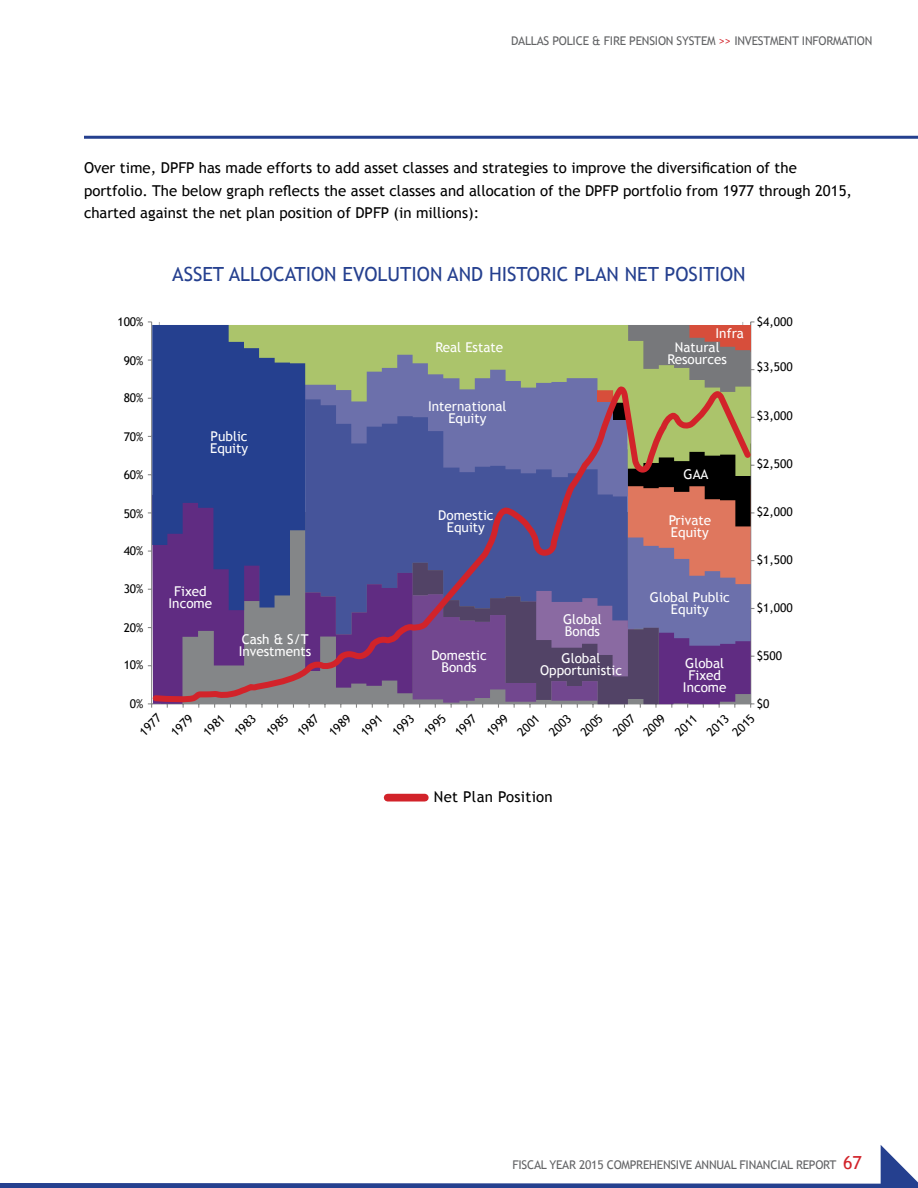
<style>
.page{position:relative;width:918px;height:1188px;background:#fff}
.page>*{position:absolute;margin:0;border:0;box-sizing:border-box;transform-origin:0 0}
.t1{font:19.5px "Trebuchet MS";color:#25408f}
.t2{font:15px/22.5px "Trebuchet MS";color:#000}
.t3{font:15px "Trebuchet MS";letter-spacing:.02em;color:#000}
.t4{font:13.5px/12px "Trebuchet MS";color:#fff;text-align:center}
.t5{font:12px "Trebuchet MS";color:#000}
.t6{font:12px "Trebuchet MS";letter-spacing:-.02em;color:#636466}
.s1{color:#d2232a}
.s2{font-size:18px;color:#d2232a}
</style>
<div class="page">
<svg style="left:0;top:1145px;width:918px;height:43px"></svg>
<div style="left:388px;top:794px;width:37px;height:8px;background:#d2232a"></div>
<svg style="left:149px;top:321px;width:606px;height:383px;background:#6a6387"></svg>
<hr style="left:84px;top:136px;width:834px;height:3px;background:#25408f">
<p class="t6" style="left:511px;top:34px;width:15px">Dallas</p>
<p class="t6" style="left:553px;top:34px;width:21px">Police</p>
<p class="t6" style="left:592px;top:34px;width:50px">&amp; Fire Pensi</p>
<p class="t6" style="left:658px;top:34px;width:32px">on System</p>
<p class="t6" style="left:719px;top:34px;width:27px"><span class="s1">&gt;&gt;</span> Investment</p>
<p class="t6" style="left:802px;top:34px;width:32px">informati</p>
<p class="t6" style="left:857px;top:34px;width:15px">on</p>
<p class="t2" style="left:84px;top:157px;width:770px">Over time, DPFP has made efforts to add asset classes and strategies to improve the diversification of the portfolio. The below graph reflects the asset classes and allocation of the DPFP portfolio from 1977 through 2015, charted against the net plan position of DPFP (in millions):</p>
<p class="t5" style="left:117px;top:314px;width:28px">100%</p>
<p class="t5" style="left:124px;top:353px;width:21px">90%</p>
<p class="t5" style="left:124px;top:391px;width:21px">80%</p>
<p class="t5" style="left:124px;top:430px;width:21px">70%</p>
<p class="t5" style="left:124px;top:467px;width:21px">60%</p>
<p class="t5" style="left:124px;top:506px;width:21px">50%</p>
<p class="t5" style="left:124px;top:544px;width:21px">40%</p>
<p class="t5" style="left:124px;top:581px;width:21px">30%</p>
<p class="t5" style="left:124px;top:620px;width:21px">20%</p>
<p class="t5" style="left:124px;top:658px;width:21px">10%</p>
<p class="t5" style="left:130px;top:697px;width:15px">0%</p>
<h1 class="t1" style="left:172px;top:263px;width:23px">Asset</h1>
<h1 class="t1" style="left:229px;top:263px;width:55px">Allocati</h1>
<h1 class="t1" style="left:311px;top:263px;width:77px">on Evoluti</h1>
<h1 class="t1" style="left:417px;top:263px;width:44px">on and</h1>
<h1 class="t1" style="left:489px;top:263px;width:61px">Historic</h1>
<h1 class="t1" style="left:574px;top:263px;width:23px">Plan</h1>
<h1 class="t1" style="left:625px;top:263px;width:120px">Net Position</h1>
<p class="t4" style="left:210px;top:431px;width:39px;text-align:left">Public<br>Equity</p>
<p class="t4" style="left:169px;top:585px;width:45px">Fixed<br>Income</p>
<p class="t4" style="left:239px;top:633px;width:74px;text-align:left">Cash &amp; S/T<br>Investments</p>
<p class="t4" style="left:436px;top:342px;width:69px">Real Estate</p>
<p class="t4" style="left:428px;top:400px;width:80px">International<br>Equity</p>
<p class="t4" style="left:438px;top:510px;width:57px">Domestic<br>Equity</p>
<p class="t4" style="left:431px;top:649px;width:57px">Domestic<br>Bonds</p>
<p class="t4" style="left:563px;top:614px;width:40px;text-align:left">Global<br>Bonds</p>
<p class="t4" style="left:540px;top:652px;width:83px">Global<br>Opportunistic</p>
<p class="t4" style="left:716px;top:328px;width:30px">Infra</p>
<p class="t4" style="left:668px;top:342px;width:61px">Natural<br>Resources</p>
<p class="t4" style="left:684px;top:468px;width:27px">GAA</p>
<p class="t4" style="left:669px;top:514px;width:44px;text-align:left">Private<br>Equity</p>
<p class="t4" style="left:650px;top:592px;width:81px">Global Public<br>Equity</p>
<p class="t4" style="left:683px;top:657px;width:45px">Global<br>Fixed<br>Income</p>
<p class="t5" style="left:757px;top:314px;width:37px">$4,000</p>
<p class="t5" style="left:757px;top:359px;width:37px">$3,500</p>
<p class="t5" style="left:757px;top:409px;width:37px">$3,000</p>
<p class="t5" style="left:757px;top:457px;width:37px">$2,500</p>
<p class="t5" style="left:757px;top:505px;width:37px">$2,000</p>
<p class="t5" style="left:757px;top:553px;width:37px">$1,500</p>
<p class="t5" style="left:757px;top:601px;width:37px">$1,000</p>
<p class="t5" style="left:757px;top:649px;width:27px">$500</p>
<p class="t5" style="left:757px;top:697px;width:14px">$0</p>
<p class="t5" style="left:137px;top:728px;width:27px;rotate:-44deg">1977</p>
<p class="t5" style="left:168px;top:729px;width:27px;rotate:-44deg">1979</p>
<p class="t5" style="left:200px;top:729px;width:27px;rotate:-44deg">1981</p>
<p class="t5" style="left:231px;top:729px;width:27px;rotate:-44deg">1983</p>
<p class="t5" style="left:263px;top:729px;width:27px;rotate:-44deg">1985</p>
<p class="t5" style="left:294px;top:729px;width:27px;rotate:-44deg">1987</p>
<p class="t5" style="left:326px;top:729px;width:27px;rotate:-44deg">1989</p>
<p class="t5" style="left:358px;top:729px;width:27px;rotate:-44deg">1991</p>
<p class="t5" style="left:389px;top:729px;width:27px;rotate:-44deg">1993</p>
<p class="t5" style="left:421px;top:729px;width:27px;rotate:-44deg">1995</p>
<p class="t5" style="left:452px;top:729px;width:27px;rotate:-44deg">1997</p>
<p class="t5" style="left:484px;top:729px;width:27px;rotate:-44deg">1999</p>
<p class="t5" style="left:515px;top:729px;width:27px;rotate:-44deg">2001</p>
<p class="t5" style="left:546px;top:729px;width:27px;rotate:-44deg">2003</p>
<p class="t5" style="left:578px;top:729px;width:27px;rotate:-44deg">2005</p>
<p class="t5" style="left:610px;top:729px;width:27px;rotate:-44deg">2007</p>
<p class="t5" style="left:641px;top:729px;width:27px;rotate:-44deg">2009</p>
<p class="t5" style="left:672px;top:729px;width:27px;rotate:-44deg">2011</p>
<p class="t5" style="left:704px;top:729px;width:27px;rotate:-44deg">2013</p>
<p class="t5" style="left:730px;top:729px;width:27px;rotate:-44deg">2015</p>
<p class="t3" style="left:434px;top:788px;width:120px">Net Plan Position</p>
<p class="t6" style="left:512px;top:1158px;width:351px">fiscal year 2015 comprehensive annual financial report <span class="s2">67</span></p>
</div>
